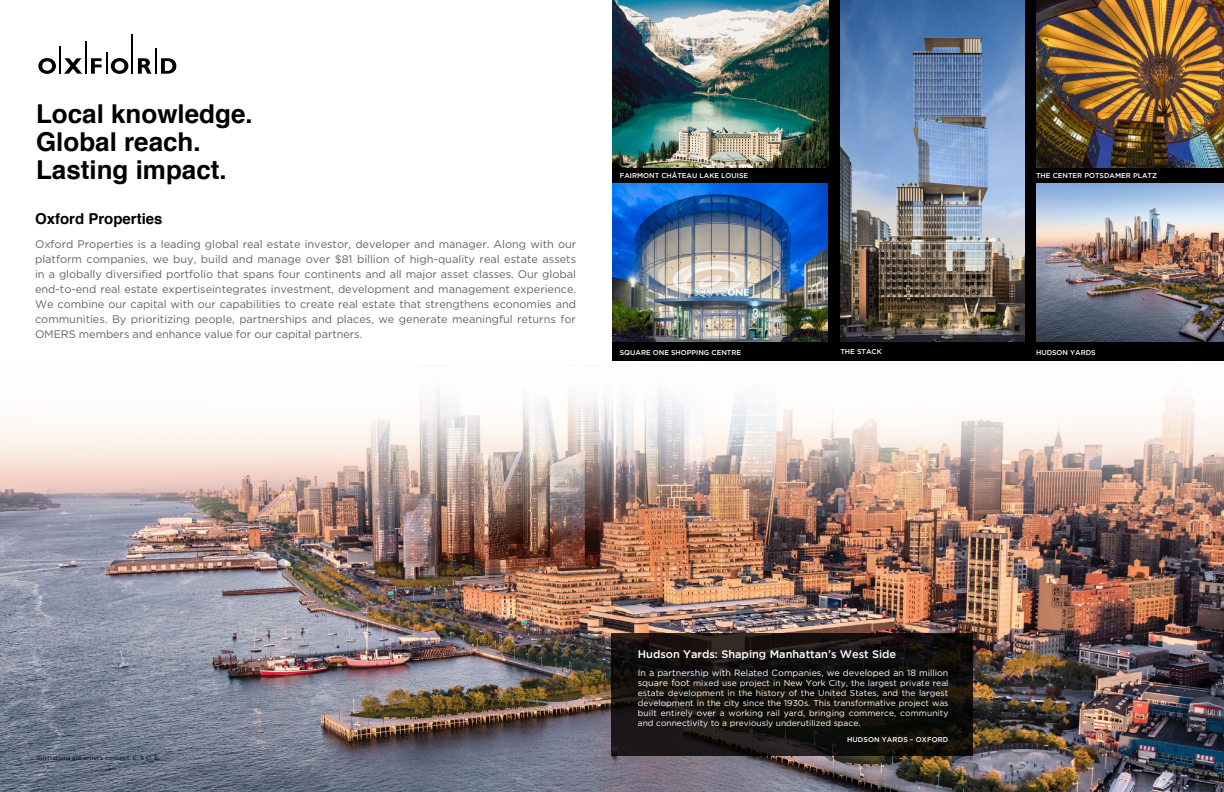
<style>
.page{position:relative;width:1224px;height:792px;background:#fff}
.page>*{position:absolute;margin:0;border:0;box-sizing:border-box;transform-origin:0 0}
.t1{font:700 26px/28px "Helvetica";color:#000}
.t2{font:700 15px "Helvetica";color:#000}
.t3{font:11px/15px "Gotham";letter-spacing:-.01em;color:#636466;text-align:justify}
.t4{font:500 11px "Gotham";color:#fff}
.t5{font:9px "Gotham";color:#fff}
.t6{font:8.5px/10px "Gotham";color:#fff;text-align:justify}
.t7{font:500 7px "Gotham";color:#fff}
.t8{font:6px "Gotham";color:#000}
.s1{font-size:9px}
</style>
<div class="page">
<div style="left:612px;top:0;width:612px;height:377px;background:#000"></div>
<img style="left:0;top:532px;width:1224px;height:260px">
<svg style="left:611px;top:634px;width:362px;height:122px;background:#15110e"></svg>
<img style="left:612px;top:0;width:216px;height:167px">
<img style="left:0;top:468px;width:1224px;height:64px">
<svg style="left:0;top:361px;width:1224px;height:107px"></svg>
<img style="left:840px;top:0;width:185px;height:341px">
<img style="left:1036px;top:0;width:188px;height:167px">
<img style="left:612px;top:184px;width:216px;height:157px">
<img style="left:1036px;top:184px;width:188px;height:157px">
<svg style="left:38px;top:58px;width:18px;height:16px"></svg>
<svg style="left:64px;top:58px;width:18px;height:16px"></svg>
<svg style="left:91px;top:58px;width:11px;height:16px"></svg>
<svg style="left:111px;top:58px;width:17px;height:16px"></svg>
<hr style="left:59px;top:46px;width:2px;height:28px;background:#000">
<hr style="left:85px;top:41px;width:1px;height:33px;background:#000">
<hr style="left:106px;top:52px;width:2px;height:22px;background:#000">
<hr style="left:131px;top:34px;width:2px;height:40px;background:#000">
<svg style="left:138px;top:48px;width:38px;height:26px"></svg>
<h1 class="t1" style="left:36px;top:99px;width:218px">Local knowledge.<br>Global reach.<br>Lasting impact.</h1>
<h2 class="t2" style="left:35px;top:210px;width:129px">Oxford Properties</h2>
<p class="t3" style="left:35px;top:237px;width:543px">Oxford Properties is a leading global real estate investor, developer and manager. Along with our platform companies, we buy, build and manage over $81 billion of high-quality real estate assets in a globally diversified portfolio that spans four continents and all major asset classes. Our global end-to-end real estate expertiseintegrates investment, development and management experience.<br>We combine our capital with our capabilities to create real estate that strengthens economies and communities. By prioritizing people, partnerships and places, we generate meaningful returns for OMERS members and enhance value for our capital partners.</p>
<p class="t7" style="left:620px;top:172px;width:130px">FAIRMONT CHÂTEAU LAKE LOUISE</p>
<p class="t7" style="left:1036px;top:171px;width:122px">THE CENTER POTSDAMER PLATZ</p>
<p class="t7" style="left:840px;top:347px;width:43px">THE STACK</p>
<p class="t7" style="left:620px;top:348px;width:123px">SQUARE ONE SHOPPING CENTRE</p>
<p class="t7" style="left:1036px;top:348px;width:61px">HUDSON YARDS</p>
<p class="t8" style="left:36px;top:754px;width:125px">Illustrations are artist’s concept. E. &amp; O. E.</p>
<p class="t4" style="left:638px;top:648px;width:260px">Hudson Yards: Shaping Manhattan’s West Side</p>
<p class="t5" style="left:638px;top:667px;width:312px">In a partnership with Related Companies, we developed an 18 million</p>
<p class="t6" style="left:638px;top:678px;width:312px"><span class="s1">square foot</span> mixed use project in New York City, the largest private real estate development in the history of the United States, and the largest development in the city since the 1930s. This transformative project was built entirely over a working rail yard, bringing commerce, community and connectivity to a previously underutilized space.</p>
<p class="t7" style="left:847px;top:736px;width:103px">HUDSON YARDS – OXFORD</p>
</div>
